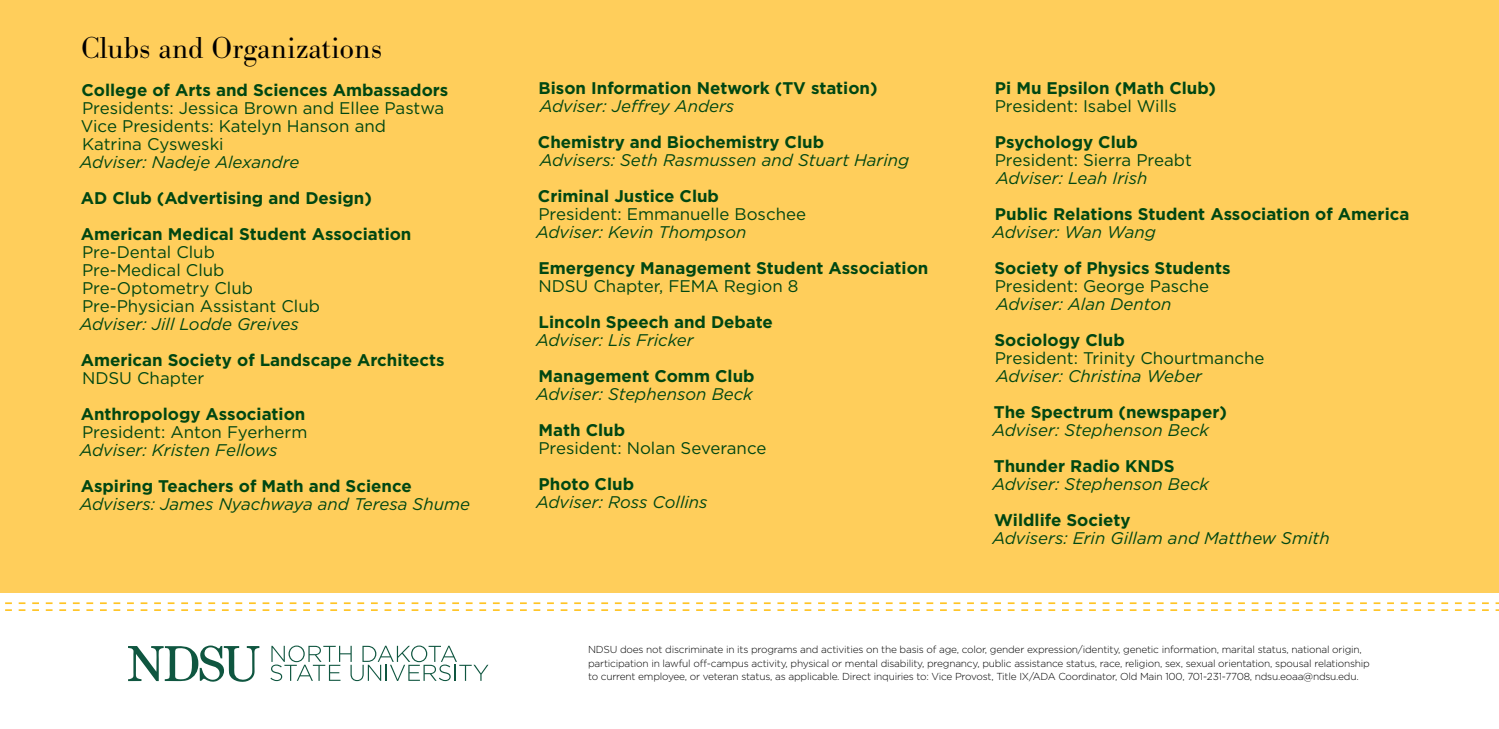
<style>
.page{position:relative;width:1499px;height:729px;background:#fff}
.page>*{position:absolute;margin:0;border:0;box-sizing:border-box;transform-origin:0 0}
.t1{font:300 31.5px "Bodoni URW";color:#000}
.t2{font:700 16.88px/36px "Gotham";color:#004712}
.t3{font:italic 16.88px "Gotham";color:#004712}
.t4{font:16.88px/18px "Gotham";color:#004712}
.t5{font:300 10.12px/13.5px "Gotham";letter-spacing:-.02em;color:#000}
</style>
<div class="page">
<div style="left:0;top:0;width:1498px;height:593px;background:#ffce5b"></div>
<svg style="left:128px;top:646px;width:131px;height:36px"></svg>
<svg style="left:270px;top:646px;width:218px;height:35px"></svg>
<svg style="left:5px;top:602px;width:1493px;height:9px"></svg>
<h1 class="t1" style="left:81px;top:29px;width:302px">Clubs and Organizations</h1>
<p class="t2" style="left:82px;top:72px;width:368px">College of Arts and Sciences Ambassadors</p>
<p class="t4" style="left:81px;top:99px;width:365px">Presidents: Jessica Brown and Ellee Pastwa<br>Vice Presidents: Katelyn Hanson and<br>Katrina Cysweski</p>
<p class="t3" style="left:80px;top:151px;width:221px">Adviser: Nadeje Alexandre</p>
<p class="t2" style="left:81px;top:180px;width:332px">AD Club (Advertising and Design)<br>American Medical Student Association</p>
<p class="t4" style="left:82px;top:243px;width:239px">Pre-Dental Club<br>Pre-Medical Club<br>Pre-Optometry Club<br>Pre-Physician Assistant Club</p>
<p class="t3" style="left:80px;top:313px;width:221px">Adviser: Jill Lodde Greives</p>
<p class="t2" style="left:81px;top:342px;width:365px">American Society of Landscape Architects</p>
<p class="t4" style="left:82px;top:369px;width:124px">NDSU Chapter</p>
<p class="t2" style="left:81px;top:396px;width:226px">Anthropology Association</p>
<p class="t4" style="left:82px;top:423px;width:227px">President: Anton Fyerherm</p>
<p class="t3" style="left:80px;top:439px;width:199px">Adviser: Kristen Fellows</p>
<p class="t2" style="left:81px;top:468px;width:332px">Aspiring Teachers of Math and Science</p>
<p class="t3" style="left:80px;top:493px;width:392px">Advisers: James Nyachwaya and Teresa Shume</p>
<p class="t2" style="left:538px;top:70px;width:340px">Bison Information Network (TV station)</p>
<p class="t3" style="left:540px;top:95px;width:196px">Adviser: Jeffrey Anders</p>
<p class="t2" style="left:538px;top:124px;width:288px">Chemistry and Biochemistry Club</p>
<p class="t3" style="left:540px;top:149px;width:371px">Advisers: Seth Rasmussen and Stuart Haring</p>
<p class="t2" style="left:538px;top:178px;width:183px">Criminal Justice Club</p>
<p class="t4" style="left:538px;top:205px;width:269px">President: Emmanuelle Boschee</p>
<p class="t3" style="left:536px;top:221px;width:212px">Adviser: Kevin Thompson</p>
<p class="t2" style="left:538px;top:250px;width:391px">Emergency Management Student Association</p>
<p class="t4" style="left:538px;top:277px;width:262px">NDSU Chapter, FEMA Region 8</p>
<p class="t2" style="left:538px;top:304px;width:236px">Lincoln Speech and Debate</p>
<p class="t3" style="left:536px;top:329px;width:159px">Adviser: Lis Fricker</p>
<p class="t2" style="left:538px;top:358px;width:217px">Management Comm Club</p>
<p class="t3" style="left:536px;top:383px;width:218px">Adviser: Stephenson Beck</p>
<p class="t2" style="left:538px;top:412px;width:88px">Math Club</p>
<p class="t4" style="left:538px;top:439px;width:229px">President: Nolan Severance</p>
<p class="t2" style="left:538px;top:466px;width:97px">Photo Club</p>
<p class="t3" style="left:536px;top:491px;width:173px">Adviser: Ross Collins</p>
<p class="t2" style="left:995px;top:70px;width:222px">Pi Mu Epsilon (Math Club)</p>
<p class="t4" style="left:994px;top:97px;width:184px">President: Isabel Wills</p>
<p class="t2" style="left:995px;top:124px;width:144px">Psychology Club</p>
<p class="t4" style="left:994px;top:151px;width:199px">President: Sierra Preabt</p>
<p class="t3" style="left:996px;top:167px;width:153px">Adviser: Leah Irish</p>
<p class="t2" style="left:995px;top:196px;width:416px">Public Relations Student Association of America</p>
<p class="t3" style="left:992px;top:221px;width:165px">Adviser: Wan Wang</p>
<p class="t2" style="left:994px;top:250px;width:237px">Society of Physics Students</p>
<p class="t4" style="left:994px;top:277px;width:216px">President: George Pasche</p>
<p class="t3" style="left:996px;top:293px;width:177px">Adviser: Alan Denton</p>
<p class="t2" style="left:994px;top:322px;width:132px">Sociology Club</p>
<p class="t4" style="left:994px;top:349px;width:271px">President: Trinity Chourtmanche</p>
<p class="t3" style="left:996px;top:365px;width:208px">Adviser: Christina Weber</p>
<p class="t2" style="left:994px;top:394px;width:234px">The Spectrum (newspaper)</p>
<p class="t3" style="left:992px;top:419px;width:218px">Adviser: Stephenson Beck</p>
<p class="t2" style="left:994px;top:448px;width:182px">Thunder Radio KNDS</p>
<p class="t3" style="left:992px;top:473px;width:218px">Adviser: Stephenson Beck</p>
<p class="t2" style="left:994px;top:502px;width:138px">Wildlife Society</p>
<p class="t3" style="left:992px;top:527px;width:339px">Advisers: Erin Gillam and Matthew Smith</p>
<p class="t5" style="left:588px;top:643px;width:783px">NDSU does not discriminate in its programs and activities on the basis of age, color, gender expression/identity, genetic information, marital status, national origin, participation in lawful off-campus activity, physical or mental disability, pregnancy, public assistance status, race, religion, sex, sexual orientation, spousal relationship to current employee, or veteran status, as applicable. Direct inquiries to: Vice Provost, Title IX/ADA Coordinator, Old Main 100, 701-231-7708, ndsu.eoaa@ndsu.edu.</p>
</div>
